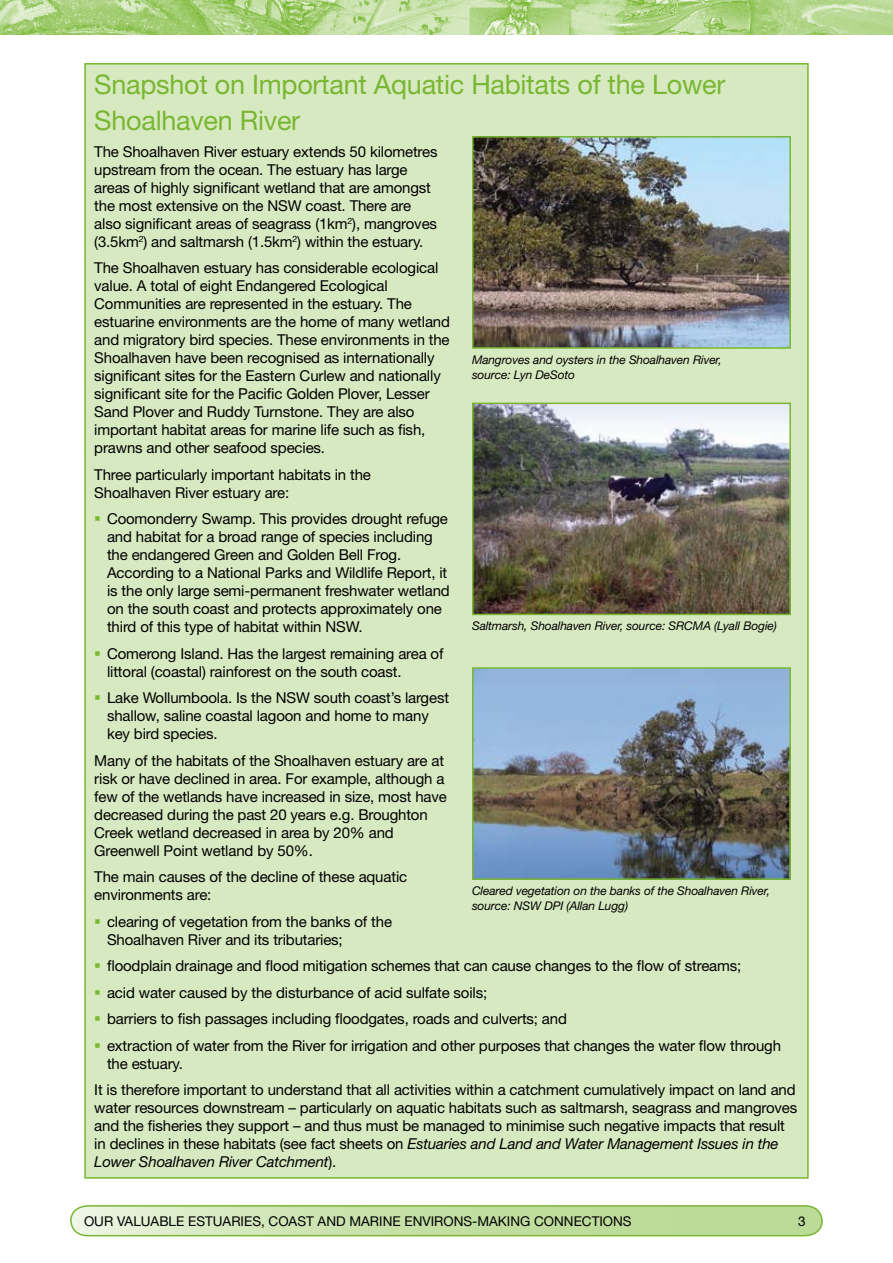
<style>
.page{position:relative;width:893px;height:1263px;background:#fff}
.page>*{position:absolute;margin:0;border:0;box-sizing:border-box;transform-origin:0 0}
.t1{font:27px/36px "Helvetica Neue";letter-spacing:-.01em;color:#79b732}
.t2{font:15px/18px "Helvetica Neue";letter-spacing:-.01em;color:#000}
.t3{font:13.5px "Helvetica Neue";color:#000}
.t4{font:italic 12px/15px "Helvetica Neue";letter-spacing:-.01em;color:#000}
.s1{color:#79b732}
.s2{font-style:italic}
</style>
<div class="page">
<svg style="left:70px;top:1205px;width:753px;height:32px;background:#c3dea3"></svg>
<img style="left:0;top:0;width:893px;height:34px">
<div style="left:85px;top:64px;width:723px;height:1114px;background:#d7e9c1"></div>
<img style="left:475px;top:139px;width:313px;height:207px">
<div style="left:472px;top:136px;width:319px;height:213px;border:2px solid #79b732"></div>
<img style="left:475px;top:406px;width:313px;height:206px">
<div style="left:472px;top:403px;width:319px;height:212px;border:2px solid #79b732"></div>
<img style="left:475px;top:670px;width:313px;height:207px">
<div style="left:472px;top:667px;width:319px;height:213px;border:2px solid #79b732"></div>
<h1 class="t1" style="left:94px;top:66px;width:633px">Snapshot on Important Aquatic Habitats of the Lower<br>Shoalhaven River</h1>
<p class="t2" style="left:94px;top:142px;width:345px">The Shoalhaven River estuary extends 50 kilometres upstream from the ocean. The estuary has large areas of highly significant wetland that are amongst the most extensive on the NSW coast. There are also significant areas of seagrass (1km<sup>2</sup>), mangroves (3.5km<sup>2</sup>) and saltmarsh (1.5km<sup>2</sup>) within the estuary.</p>
<p class="t2" style="left:94px;top:259px;width:357px">The Shoalhaven estuary has considerable ecological value. A total of eight Endangered Ecological Communities are represented in the estuary. The estuarine environments are the home of many wetland and migratory bird species. These environments in the Shoalhaven have been recognised as internationally significant sites for the Eastern Curlew and nationally significant site for the Pacific Golden Plover, Lesser Sand Plover and Ruddy Turnstone. They are also important habitat areas for marine life such as fish, prawns and other seafood species.</p>
<p class="t2" style="left:94px;top:465px;width:278px">Three particularly important habitats in the<br>Shoalhaven River estuary are:</p>
<p class="t2" style="left:107px;top:510px;width:344px;text-indent:-13px"><span class="s1">▪</span> Coomonderry Swamp. This provides drought refuge and habitat for a broad range of species including the endangered Green and Golden Bell Frog.<br>According to a National Parks and Wildlife Report, it is the only large semi-permanent freshwater wetland on the south coast and protects approximately one third of this type of habitat within NSW.</p>
<p class="t2" style="left:107px;top:644px;width:338px;text-indent:-13px"><span class="s1">▪</span> Comerong Island. Has the largest remaining area of littoral (coastal) rainforest on the south coast.</p>
<p class="t2" style="left:107px;top:689px;width:343px;text-indent:-13px"><span class="s1">▪</span> Lake Wollumboola. Is the NSW south coast’s largest shallow, saline coastal lagoon and home to many key bird species.</p>
<p class="t2" style="left:94px;top:751px;width:354px">Many of the habitats of the Shoalhaven estuary are at risk or have declined in area. For example, although a few of the wetlands have increased in size, most have decreased during the past 20 years e.g. Broughton Creek wetland decreased in area by 20% and Greenwell Point wetland by 50%.</p>
<p class="t2" style="left:94px;top:868px;width:314px">The main causes of the decline of these aquatic environments are:</p>
<p class="t2" style="left:107px;top:912px;width:286px;text-indent:-13px"><span class="s1">▪</span> clearing of vegetation from the banks of the<br>Shoalhaven River and its tributaries;</p>
<p class="t2" style="left:94px;top:957px;width:649px"><span class="s1">▪</span> floodplain drainage and flood mitigation schemes that can cause changes to the flow of streams;</p>
<p class="t2" style="left:94px;top:983px;width:394px"><span class="s1">▪</span> acid water caused by the disturbance of acid sulfate soils;</p>
<p class="t2" style="left:94px;top:1010px;width:474px"><span class="s1">▪</span> barriers to fish passages including floodgates, roads and culverts; and</p>
<p class="t2" style="left:107px;top:1036px;width:675px;text-indent:-13px"><span class="s1">▪</span> extraction of water from the River for irrigation and other purposes that changes the water flow through the estuary.</p>
<p class="t2" style="left:94px;top:1081px;width:704px">It is therefore important to understand that all activities within a catchment cumulatively impact on land and water resources downstream – particularly on aquatic habitats such as saltmarsh, seagrass and mangroves and the fisheries they support – and thus must be managed to minimise such negative impacts that result in declines in these habitats (see fact sheets on <span class="s2">Estuaries and Land and Water Management Issues in the Lower Shoalhaven River Catchment</span>).</p>
<p class="t4" style="left:472px;top:352px;width:251px">Mangroves and oysters in the Shoalhaven River, source: Lyn DeSoto</p>
<p class="t4" style="left:472px;top:618px;width:306px">Saltmarsh, Shoalhaven River, source: SRCMA (Lyall Bogie)</p>
<p class="t4" style="left:472px;top:883px;width:299px">Cleared vegetation on the banks of the Shoalhaven River, source: NSW DPI (Allan Lugg)</p>
<p class="t3" style="left:84px;top:1213px;width:549px">OUR VALUABLE ESTUARIES, COAST AND MARINE ENVIRONS-MAKING CONNECTIONS</p>
<p class="t3" style="left:798px;top:1213px;width:9px">3</p>
</div>
